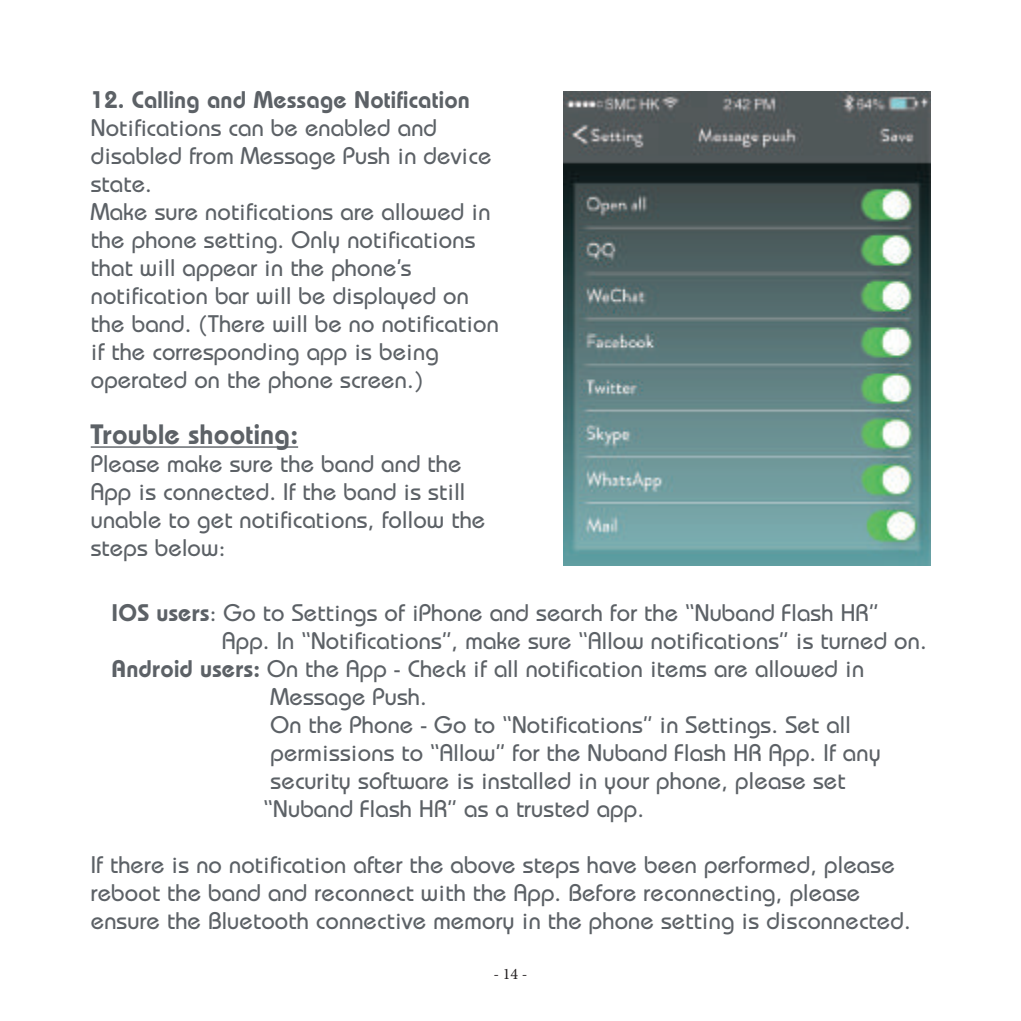
<style>
.page{position:relative;width:1021px;height:1021px;background:#fff}
.page>*{position:absolute;margin:0;border:0;box-sizing:border-box;transform-origin:0 0}
.t1{font:600 28px "Bauhaus Std";letter-spacing:.01em;color:#5c6166}
.t2{font:500 24px/28px "Bauhaus Std";letter-spacing:.01em;color:#5c6166}
.t3{font:600 24px "Bauhaus Std";letter-spacing:.01em;color:#5c6166}
.t4{font:16px "Minion Pro";color:#231f20}
.s1{font-weight:600}
</style>
<div class="page">
<hr style="left:91px;top:446px;width:207px;height:2px;background:#5c6166">
<img style="left:563px;top:91px;width:367px;height:474px">
<p class="t3" style="left:91px;top:85px;width:380px">12. Calling and Message Notification</p>
<p class="t2" style="left:91px;top:113px;width:409px">Notifications can be enabled and disabled from Message Push in device state.<br>Make sure notifications are allowed in the phone setting. Only notifications that will appear in the phone’s notification bar will be displayed on the band. (There will be no notification if the corresponding app is being operated on the phone screen.)</p>
<p class="t1" style="left:91px;top:417px;width:209px">Trouble shooting:</p>
<p class="t2" style="left:91px;top:449px;width:396px">Please make sure the band and the<br>App is connected. If the band is still unable to get notifications, follow the steps below:</p>
<p class="t2" style="left:111px;top:598px;width:768px"><span class="s1">IOS users</span>: Go to Settings of iPhone and search for the “Nuband Flash HR”</p>
<p class="t2" style="left:222px;top:626px;width:706px">App. In “Notifications”, make sure “Allow notifications” is turned on.</p>
<p class="t2" style="left:111px;top:654px;width:754px"><span class="s1">Android users:</span> On the App - Check if all notification items are allowed in</p>
<p class="t2" style="left:270px;top:682px;width:158px">Message Push.</p>
<p class="t2" style="left:270px;top:710px;width:582px">On the Phone - Go to “Notifications” in Settings. Set all</p>
<p class="t2" style="left:270px;top:738px;width:611px">permissions to “Allow” for the Nuband Flash HR App. If any</p>
<p class="t2" style="left:270px;top:766px;width:576px">security software is installed in your phone, please set</p>
<p class="t2" style="left:264px;top:794px;width:382px">“Nuband Flash HR” as a trusted app.</p>
<p class="t2" style="left:91px;top:850px;width:821px">If there is no notification after the above steps have been performed, please reboot the band and reconnect with the App. Before reconnecting, please ensure the Bluetooth connective memory in the phone setting is disconnected.</p>
<p class="t4" style="left:493px;top:963px;width:36px">- 14 -</p>
</div>
